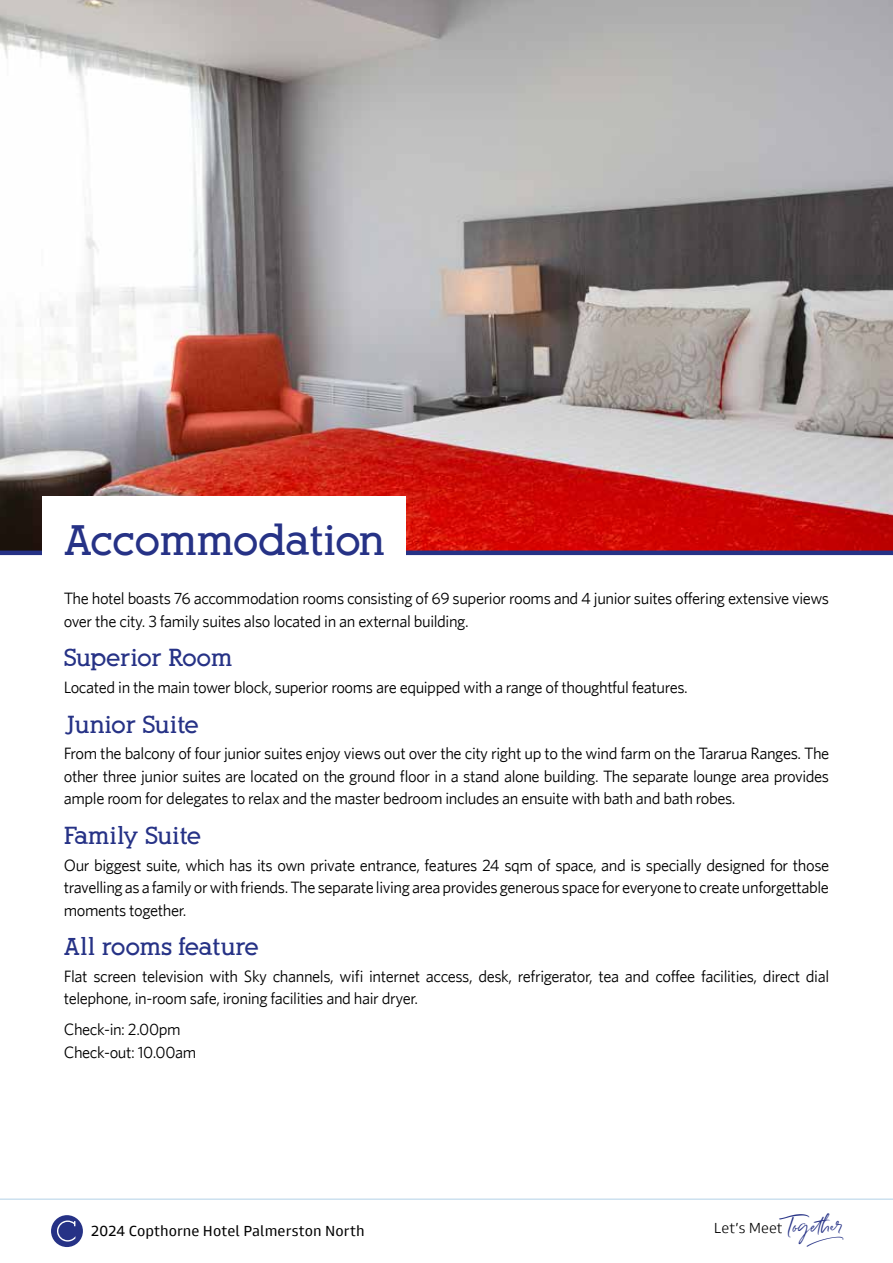
<style>
.page{position:relative;width:893px;height:1263px;background:#fff}
.page>*{position:absolute;margin:0;border:0;box-sizing:border-box;transform-origin:0 0}
.t1{font:700 42px "Alexandria FLF";color:#263286}
.t2{font:700 24px "Alexandria FLF";color:#263286}
.t3{font:18px "Belluga Solid Extra Chars 2";color:#263286}
.t4{font:16.5px/22.5px "Whitney HTF";letter-spacing:-.025em;color:#000}
.t5{font:15px "Goldman Sans";letter-spacing:.005em;color:#000}
.t6{font:300 15px "Goldman Sans";color:#000}
.s1{font-family:"Belluga Solid";font-weight:400;font-size:18px;color:#263286}
</style>
<div class="page">
<img style="left:0;top:0;width:893px;height:551px">
<hr style="left:0;top:551px;width:893px;height:4px;background:#263286">
<div style="left:43px;top:497px;width:363px;height:85px;background:#fff"></div>
<div style="left:51px;top:1215px;width:32px;height:32px;background:#263286;border-radius:50%"></div>
<svg style="left:57px;top:1220px;width:18px;height:21px"></svg>
<hr style="left:0;top:1198px;width:893px;height:2px;background:#cce0ef">
<h1 class="t1" style="left:64px;top:518px;width:322px">Accommodation</h1>
<p class="t4" style="left:64px;top:587px;width:767px">The hotel boasts 76 accommodation rooms consisting of 69 superior rooms and 4 junior suites offering extensive views over the city. 3 family suites also located in an external building.</p>
<h2 class="t2" style="left:64px;top:645px;width:170px">Superior Room</h2>
<p class="t4" style="left:64px;top:676px;width:626px">Located in the main tower block, superior rooms are equipped with a range of thoughtful features.</p>
<h2 class="t2" style="left:64px;top:711px;width:136px">Junior Suite</h2>
<p class="t4" style="left:64px;top:742px;width:767px;text-align:justify">From the balcony of four junior suites enjoy views out over the city right up to the wind farm on the Tararua Ranges. The other three junior suites are located on the ground floor in a stand alone building. The separate lounge area provides ample room for delegates to relax and the master bedroom includes an ensuite with bath and bath robes.</p>
<h2 class="t2" style="left:64px;top:823px;width:139px">Family Suite</h2>
<p class="t4" style="left:64px;top:853px;width:767px;text-align:justify">Our biggest suite, which has its own private entrance, features 24 sqm of space, and is specially designed for those travelling as a family or with friends. The separate living area provides generous space for everyone to create unforgettable moments together.</p>
<h2 class="t2" style="left:64px;top:934px;width:196px">All rooms feature</h2>
<p class="t4" style="left:64px;top:964px;width:767px">Flat screen television with Sky channels, wifi internet access, desk, refrigerator, tea and coffee facilities, direct dial telephone, in-room safe, ironing facilities and hair dryer.</p>
<p class="t4" style="left:64px;top:1018px;width:134px">Check-in: 2.00pm<br>Check-out: 10.00am</p>
<p class="t5" style="left:91px;top:1222px;width:275px">2024 Copthorne Hotel Palmerston North</p>
<p class="t6" style="left:714px;top:1218px;width:130px">Let’s Meet <span class="s1">Together</span></p>
<p class="t3" style="left:804px;top:1226px;width:44px">P</p>
</div>
